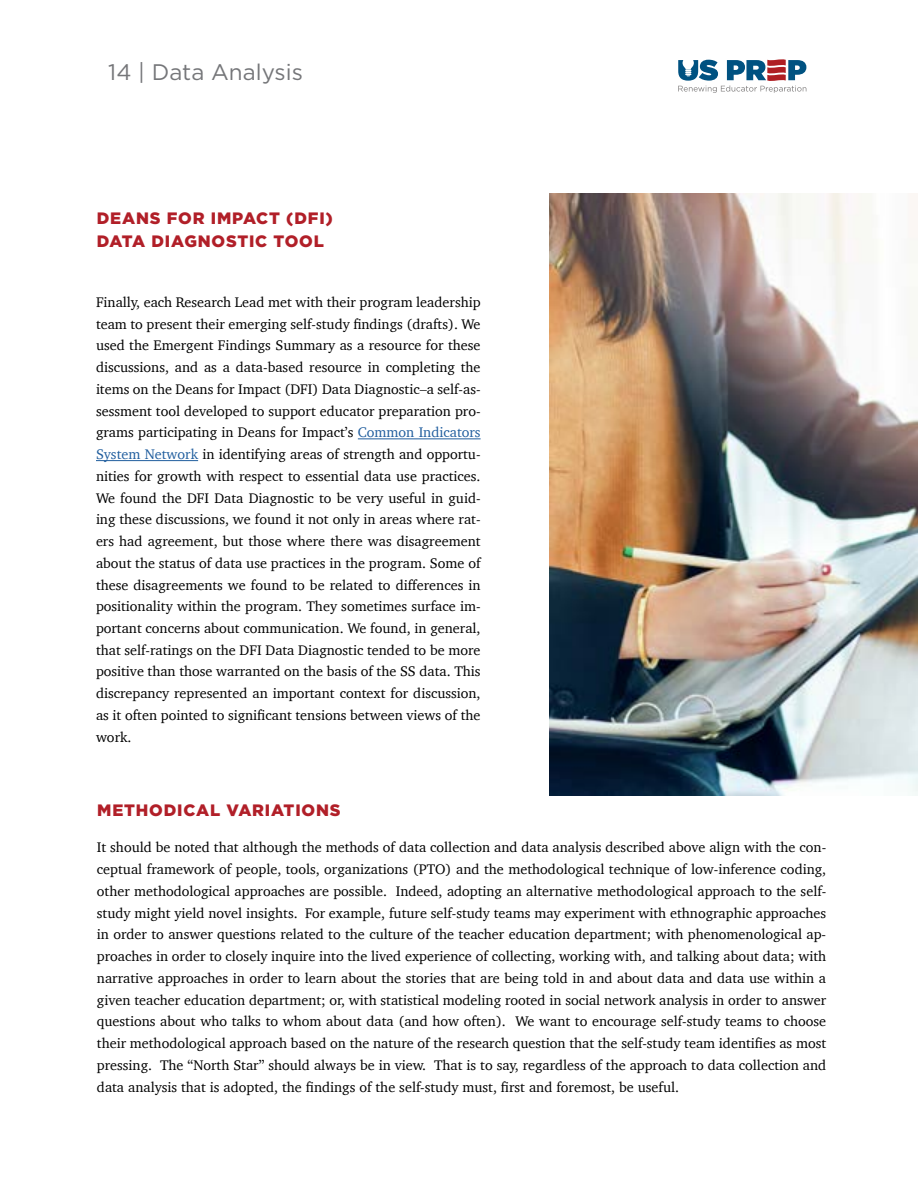
<style>
.page{position:relative;width:918px;height:1188px;background:#fff}
.page>*{position:absolute;margin:0;border:0;box-sizing:border-box;transform-origin:0 0}
.t1{font:22.5px "Gotham HTF";color:#757679}
.t2{font:900 16.5px/22.5px "Gotham HTF";letter-spacing:.05em;color:#b11f28}
.t3{font:14.25px/21.8px "Charter";color:#000;text-align:justify}
.s1{color:#215e9e}
</style>
<div class="page">
<svg style="left:678px;top:59px;width:128px;height:34px"></svg>
<hr style="left:358px;top:438px;width:123px;height:1px;background:#215e9e">
<hr style="left:96px;top:460px;width:102px;height:1px;background:#215e9e">
<img style="left:550px;top:193px;width:368px;height:602px">
<h1 class="t1" style="left:108px;top:59px;width:196px">14 | Data Analysis</h1>
<p class="t2" style="left:97px;top:207px;width:238px">DEANS FOR IMPACT (DFI)<br>DATA DIAGNOSTIC TOOL</p>
<p class="t3" style="left:96px;top:291px;width:386px">Finally, each Research Lead met with their program leadership team to present their emerging self-study findings (drafts). We used the Emergent Findings Summary as a resource for these discussions, and as a data-based resource in completing the items on the Deans for Impact (DFI) Data Diagnostic–a self-as&shy;sessment tool developed to support educator preparation pro&shy;grams participating in Deans for Impact’s <span class="s1">Common Indicators System Network</span> in identifying areas of strength and opportu&shy;nities for growth with respect to essential data use practices.<br>We found the DFI Data Diagnostic to be very useful in guid&shy;ing these discussions, we found it not only in areas where rat&shy;ers had agreement, but those where there was disagreement about the status of data use practices in the program. Some of these disagreements we found to be related to differences in positionality within the program. They sometimes surface im&shy;portant concerns about communication. We found, in general, that self-ratings on the DFI Data Diagnostic tended to be more positive than those warranted on the basis of the SS data. This discrepancy represented an important context for discussion, as it often pointed to significant tensions between views of the work.</p>
<p class="t2" style="left:97px;top:799px;width:245px">METHODICAL VARIATIONS</p>
<p class="t3" style="left:97px;top:836px;width:731px">It should be noted that although the methods of data collection and data analysis described above align with the con&shy;ceptual framework of people, tools, organizations (PTO) and the methodological technique of low-inference coding, other methodological approaches are possible. Indeed, adopting an alternative methodological approach to the self&shy;study might yield novel insights. For example, future self-study teams may experiment with ethnographic approaches in order to answer questions related to the culture of the teacher education department; with phenomenological ap&shy;proaches in order to closely inquire into the lived experience of collecting, working with, and talking about data; with narrative approaches in order to learn about the stories that are being told in and about data and data use within a given teacher education department; or, with statistical modeling rooted in social network analysis in order to answer questions about who talks to whom about data (and how often). We want to encourage self-study teams to choose their methodological approach based on the nature of the research question that the self-study team identifies as most pressing. The “North Star” should always be in view. That is to say, regardless of the approach to data collection and data analysis that is adopted, the findings of the self-study must, first and foremost, be useful.</p>
</div>
